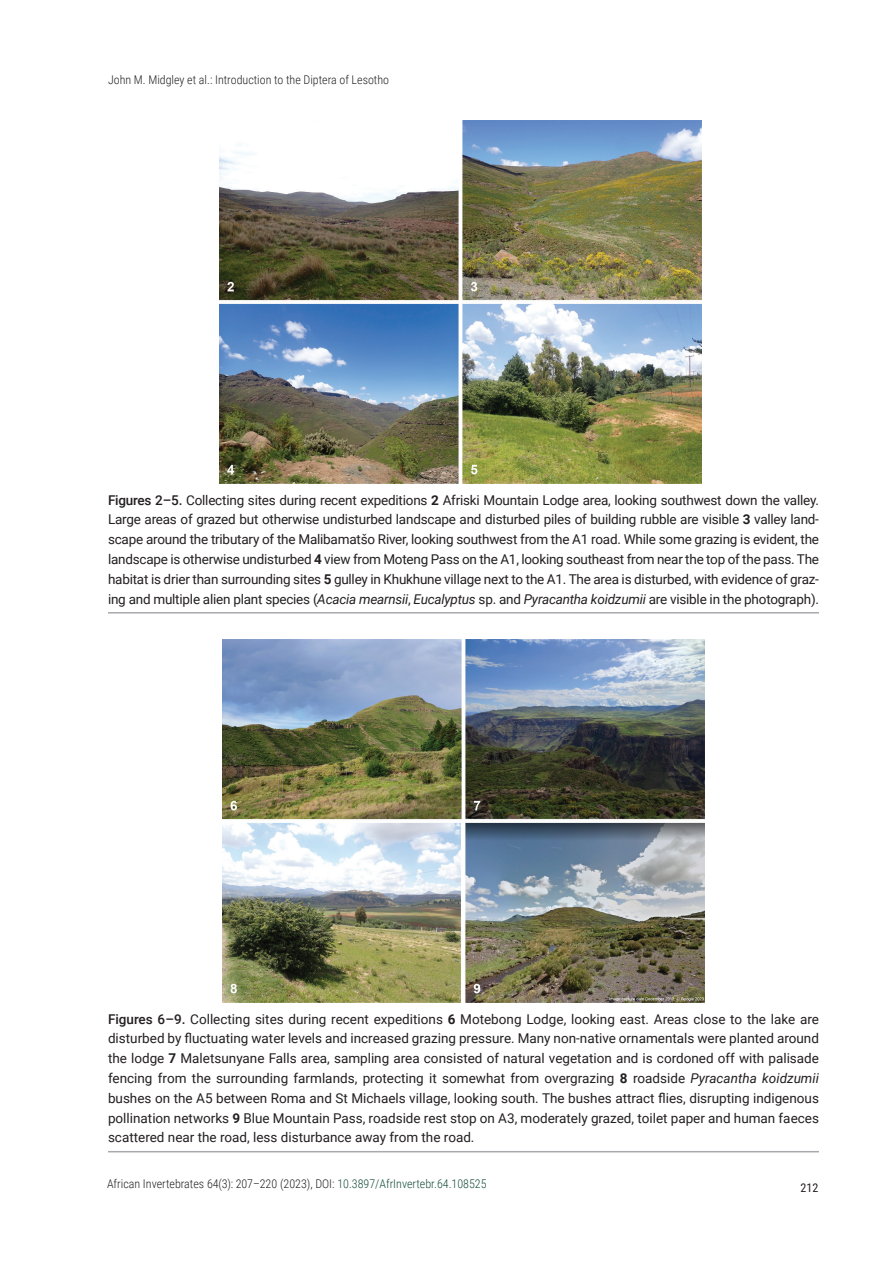
<style>
.page{position:relative;width:893px;height:1263px;background:#fff}
.page>*{position:absolute;margin:0;border:0;box-sizing:border-box;transform-origin:0 0}
.FIG_-_Caption{font:13.5px/19.8px "Roboto";letter-spacing:-.015em;color:#231f20;text-align:justify}
.t1{font:300 12px "Roboto Condensed";color:#231f20}
.t2{font:12px "Roboto Condensed";color:#231f20}
.s1{font-weight:500}
.s2{font-weight:700}
.s3{font-style:italic}
.s4{color:#154d3c}
</style>
<div class="page">
<img style="left:219px;top:121px;width:482px;height:363px">
<hr style="left:108px;top:612px;width:711px;height:1px;background:#a8a9ad">
<hr style="left:108px;top:1151px;width:711px;height:1px;background:#a8a9ad">
<img style="left:222px;top:640px;width:483px;height:363px">
<p class="t1" style="left:108px;top:71px;width:283px">John M. Midgley et al.: Introduction to the Diptera of Lesotho</p>
<p class="FIG_-_Caption" style="left:108px;top:489px;width:713px"><span class="s1">Figures 2–5.</span> Collecting sites during recent expeditions <span class="s2">2</span> Afriski Mountain Lodge area, looking southwest down the valley.<br>Large areas of grazed but otherwise undisturbed landscape and disturbed piles of building rubble are visible <span class="s2">3</span> valley land&shy;scape around the tributary of the Malibamatšo River, looking southwest from the A1 road. While some grazing is evident, the landscape is otherwise undisturbed <span class="s2">4</span> view from Moteng Pass on the A1, looking southeast from near the top of the pass. The habitat is drier than surrounding sites <span class="s2">5</span> gulley in Khukhune village next to the A1. The area is disturbed, with evidence of graz&shy;ing and multiple alien plant species (<span class="s3">Acacia mearnsii</span>, <span class="s3">Eucalyptus</span> sp. and <span class="s3">Pyracantha koidzumii</span> are visible in the photograph).</p>
<p class="FIG_-_Caption" style="left:108px;top:1008px;width:712px"><span class="s1">Figures 6–9.</span> Collecting sites during recent expeditions <span class="s2">6</span> Motebong Lodge, looking east. Areas close to the lake are disturbed by fluctuating water levels and increased grazing pressure. Many non-native ornamentals were planted around the lodge <span class="s2">7</span> Maletsunyane Falls area, sampling area consisted of natural vegetation and is cordoned off with palisade fencing from the surrounding farmlands, protecting it somewhat from overgrazing <span class="s2">8</span> roadside <span class="s3">Pyracantha koidzumii </span>bushes on the A5 between Roma and St Michaels village, looking south. The bushes attract flies, disrupting indigenous pollination networks <span class="s2">9</span> Blue Mountain Pass, roadside rest stop on A3, moderately grazed, toilet paper and human faeces scattered near the road, less disturbance away from the road.</p>
<p class="t1" style="left:107px;top:1175px;width:381px">African Invertebrates 64(3): 207–220 (2023), DOI: <span class="s4">10.3897/AfrInvertebr.64.108525</span></p>
<p class="t2" style="left:801px;top:1179px;width:19px">212</p>
</div>
